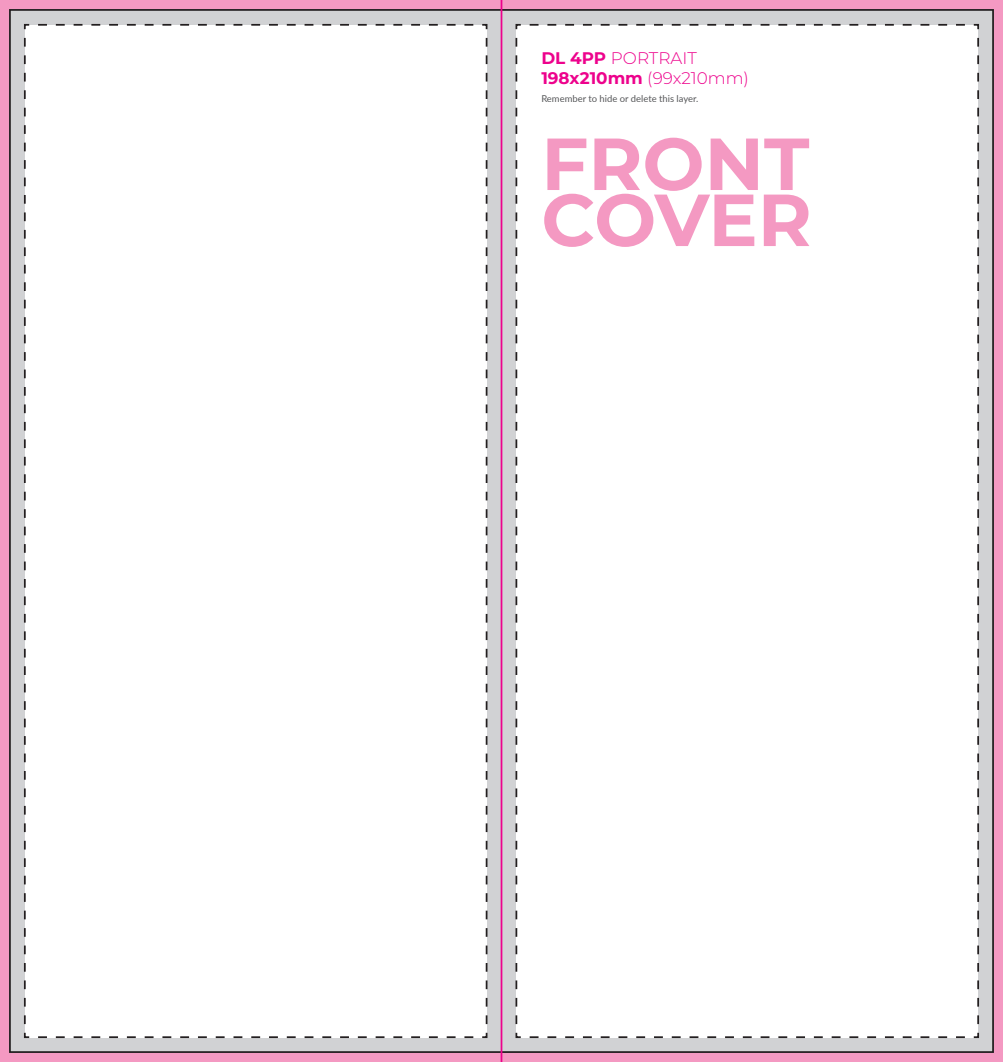
<style>
.page{position:relative;width:1003px;height:1062px;background:#fff}
.page>*{position:absolute;margin:0;border:0;box-sizing:border-box;transform-origin:0 0}
.t1{font:700 73.5px/56px "Montserrat";color:#f499c2}
.t2{font:300 16.8px/20.1px "Montserrat";color:#ed028c}
.t3{font:9.45px "Lato";color:#57585a}
.s1{font-weight:700}
</style>
<div class="page">
<div style="left:0;top:0;width:1002px;height:1062px;background:linear-gradient(to right,#f499c2,#f499c2)"></div>
<div style="left:9px;top:9px;width:984px;height:1044px;background:#d1d2d4;border:2px solid #231f20"></div>
<div style="left:25px;top:25px;width:461px;height:1012px;background:#fff"></div>
<svg style="left:24px;top:23px;width:6px;height:1001px"></svg>
<svg style="left:38px;top:23px;width:450px;height:8px"></svg>
<svg style="left:480px;top:38px;width:8px;height:1001px"></svg>
<svg style="left:24px;top:1032px;width:449px;height:7px"></svg>
<div style="left:516px;top:25px;width:461px;height:1012px;background:#fff"></div>
<svg style="left:515px;top:23px;width:6px;height:1001px"></svg>
<svg style="left:529px;top:23px;width:450px;height:8px"></svg>
<svg style="left:971px;top:38px;width:8px;height:1001px"></svg>
<svg style="left:515px;top:1032px;width:449px;height:7px"></svg>
<hr style="left:500px;top:0;width:2px;height:1062px;background:#ed028c">
<p class="t2" style="left:541px;top:47px;width:209px"><span class="s1">DL 4PP</span> PORTRAIT<br><span class="s1">198x210mm</span> (99x210mm)</p>
<p class="t3" style="left:541px;top:92px;width:158px">Remember to hide or delete this layer.</p>
<h1 class="t1" style="left:541px;top:132px;width:272px">FRONT<br>COVER</h1>
</div>
